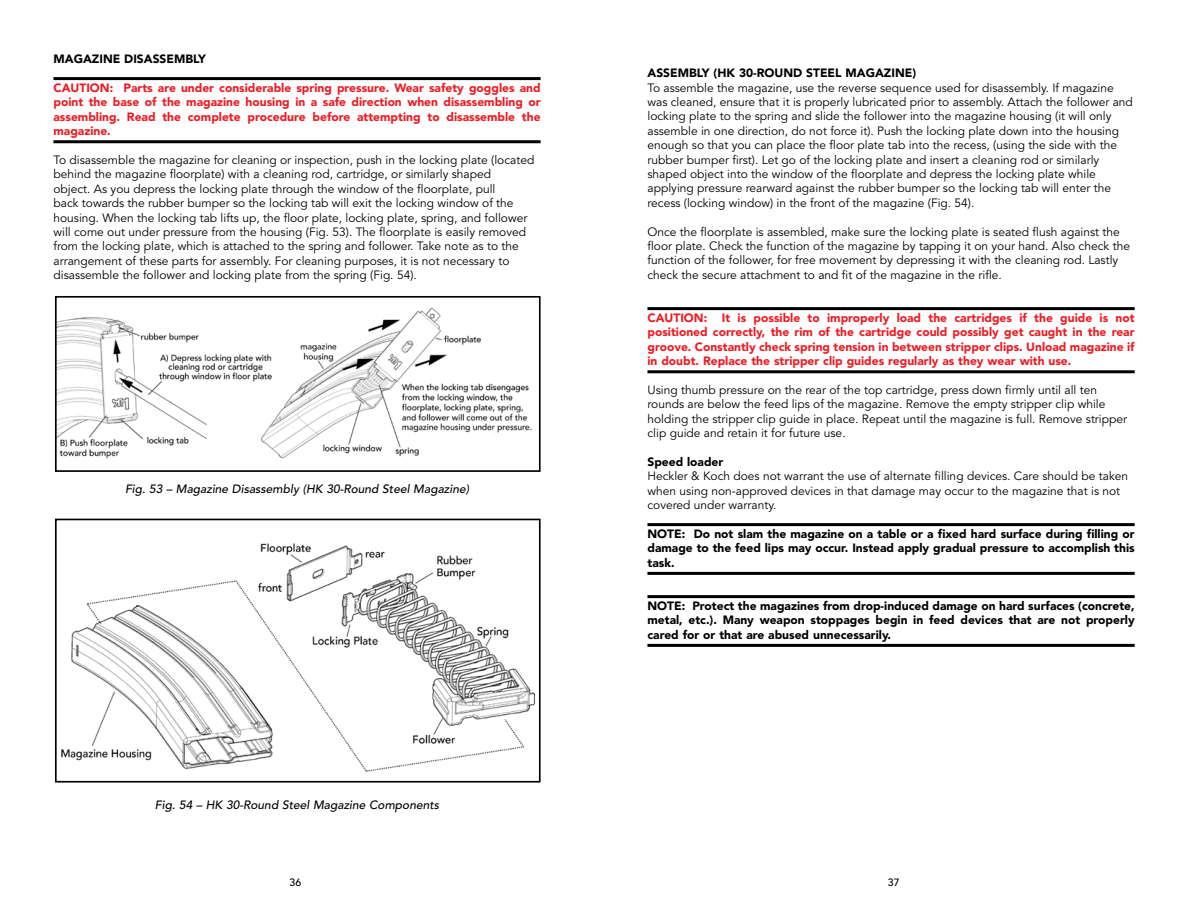
<style>
.page{position:relative;width:1188px;height:918px;background:#fff}
.page>*{position:absolute;margin:0;border:0;box-sizing:border-box;transform-origin:0 0}
.t1{font:12px/14.4px "Avenir";color:#000}
.t2{font:900 12px/14.4px "Avenir";color:#ed1c24;text-align:justify}
.t3{font:900 12px/14.4px "Avenir";color:#000;text-align:justify}
.t4{font:italic 500 12px "Avenir";color:#000}
.t5{font:500 10.5px "Avenir";color:#000}
</style>
<div class="page">
<hr style="left:647px;top:307px;width:488px;height:3px;background:#000">
<hr style="left:647px;top:370px;width:488px;height:3px;background:#000">
<hr style="left:647px;top:523px;width:488px;height:3px;background:#000">
<hr style="left:647px;top:572px;width:488px;height:3px;background:#000">
<hr style="left:647px;top:595px;width:488px;height:3px;background:#000">
<hr style="left:647px;top:644px;width:488px;height:3px;background:#000">
<hr style="left:53px;top:77px;width:488px;height:3px;background:#000">
<hr style="left:53px;top:140px;width:488px;height:3px;background:#000">
<img style="left:58px;top:307px;width:474px;height:152px">
<div style="left:55px;top:296px;width:486px;height:176px;border:2px solid #000"></div>
<img style="left:61px;top:543px;width:475px;height:229px">
<div style="left:55px;top:519px;width:486px;height:264px;border:2px solid #000"></div>
<p class="t3" style="left:53px;top:52px;width:21px">Magazine</p>
<p class="t3" style="left:124px;top:52px;width:9px">disassembly</p>
<p class="t2" style="left:53px;top:81px;width:489px">CAUTION: Parts are under considerable spring pressure. Wear safety goggles and point the base of the magazine housing in a safe direction when disassembling or assembling. Read the complete procedure before attempting to disassemble the magazine.</p>
<p class="t1" style="left:53px;top:153px;width:482px">To disassemble the magazine for cleaning or inspection, push in the locking plate (located behind the magazine floorplate) with a cleaning rod, cartridge, or similarly shaped<br>object. As you depress the locking plate through the window of the floorplate, pull<br>back towards the rubber bumper so the locking tab will exit the locking window of the housing. When the locking tab lifts up, the floor plate, locking plate, spring, and follower will come out under pressure from the housing (Fig. 53). The floorplate is easily removed from the locking plate, which is attached to the spring and follower. Take note as to the arrangement of these parts for assembly. For cleaning purposes, it is not necessary to disassemble the follower and locking plate from the spring (Fig. 54).</p>
<p class="t4" style="left:125px;top:482px;width:346px">Fig. 53 – Magazine Disassembly (HK 30-Round Steel Magazine)</p>
<p class="t4" style="left:155px;top:798px;width:286px">Fig. 54 – HK 30-Round Steel Magazine Components</p>
<p class="t3" style="left:647px;top:66px;width:18px">Assembly</p>
<p class="t3" style="left:714px;top:66px;width:54px">(HK 30-round</p>
<p class="t3" style="left:806px;top:66px;width:8px">steel</p>
<p class="t3" style="left:846px;top:66px;width:10px">magazine</p>
<p class="t3" style="left:912px;top:66px;width:5px">)</p>
<p class="t1" style="left:647px;top:81px;width:487px">To assemble the magazine, use the reverse sequence used for disassembly. If magazine was cleaned, ensure that it is properly lubricated prior to assembly. Attach the follower and locking plate to the spring and slide the follower into the magazine housing (it will only assemble in one direction, do not force it). Push the locking plate down into the housing enough so that you can place the floor plate tab into the recess, (using the side with the rubber bumper first). Let go of the locking plate and insert a cleaning rod or similarly shaped object into the window of the floorplate and depress the locking plate while applying pressure rearward against the rubber bumper so the locking tab will enter the recess (locking window) in the front of the magazine (Fig. 54).</p>
<p class="t1" style="left:647px;top:225px;width:484px">Once the floorplate is assembled, make sure the locking plate is seated flush against the floor plate. Check the function of the magazine by tapping it on your hand. Also check the function of the follower, for free movement by depressing it with the cleaning rod. Lastly check the secure attachment to and fit of the magazine in the rifle.</p>
<p class="t2" style="left:647px;top:311px;width:489px">CAUTION: It is possible to improperly load the cartridges if the guide is not positioned correctly, the rim of the cartridge could possibly get caught in the rear groove. Constantly check spring tension in between stripper clips. Unload magazine if in doubt. Replace the stripper clip guides regularly as they wear with use.</p>
<p class="t1" style="left:647px;top:383px;width:481px">Using thumb pressure on the rear of the top cartridge, press down firmly until all ten rounds are below the feed lips of the magazine. Remove the empty stripper clip while holding the stripper clip guide in place. Repeat until the magazine is full. Remove stripper clip guide and retain it for future use.</p>
<p class="t3" style="left:647px;top:455px;width:77px">Speed loader</p>
<p class="t1" style="left:647px;top:469px;width:482px">Heckler &amp; Koch does not warrant the use of alternate filling devices. Care should be taken when using non-approved devices in that damage may occur to the magazine that is not covered under warranty.</p>
<p class="t3" style="left:647px;top:527px;width:489px">NOTE: Do not slam the magazine on a table or a fixed hard surface during filling or damage to the feed lips may occur. Instead apply gradual pressure to accomplish this task.</p>
<p class="t3" style="left:647px;top:599px;width:489px">NOTE: Protect the magazines from drop-induced damage on hard surfaces (concrete, metal, etc.). Many weapon stoppages begin in feed devices that are not properly cared for or that are abused unnecessarily.</p>
<p class="t5" style="left:290px;top:876px;width:13px">36</p>
<p class="t5" style="left:888px;top:876px;width:13px">37</p>
</div>
